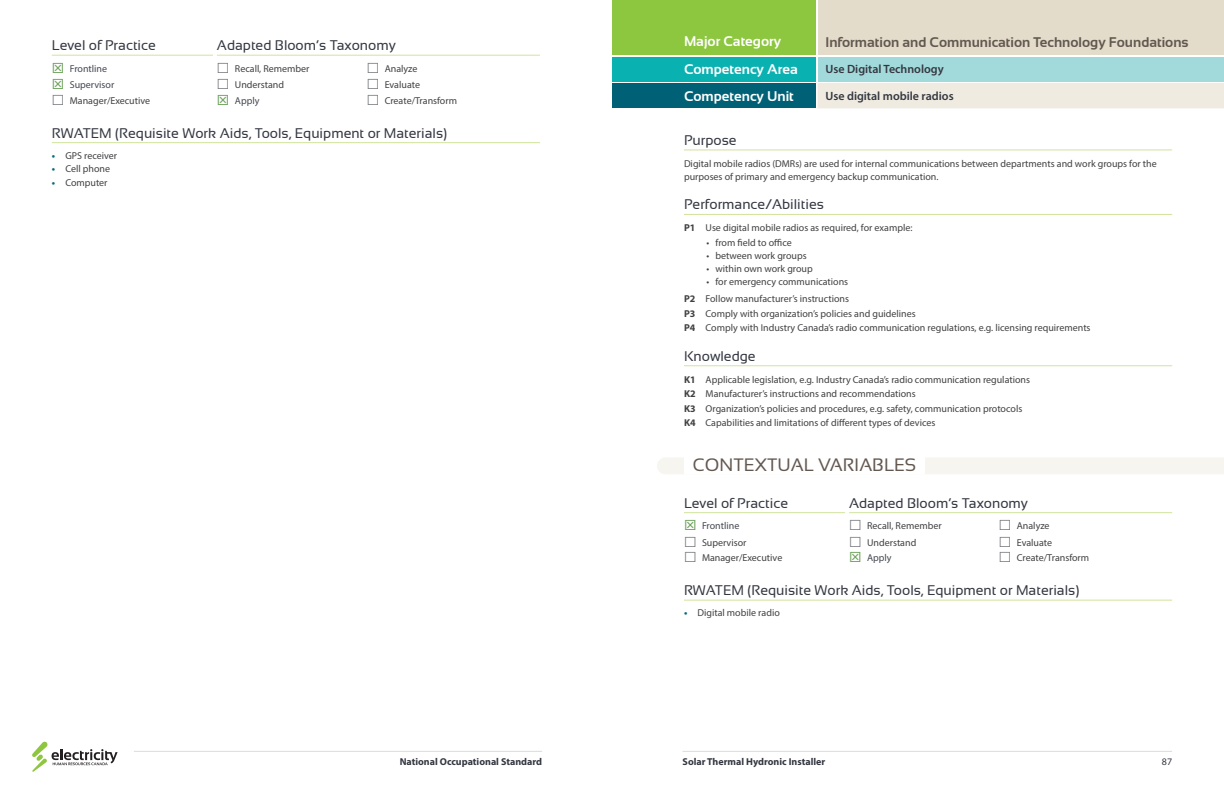
<style>
.page{position:relative;width:1224px;height:792px;background:#fff}
.page>*{position:absolute;margin:0;border:0;box-sizing:border-box;transform-origin:0 0}
.H1___Contextual_Vari{font:18px "Sansation";color:#635850}
.t1{font:14px "Sansation";color:#343741}
.Major_Cat_w_Shading{font:700 14px "Sansation";color:#635850}
.Competency_Area{font:700 14px "Sansation";color:#fff}
.Competency_Unit{font:700 14px "Sansation";color:#fff}
.Column_Header_with_S{font:700 14px "Sansation";color:#fff}
.Col_2_x_beige_shadin{font:600 12px "Myriad Pro";color:#343741}
.Col_2_w_Shading_-_Le{font:600 12px "Myriad Pro";color:#343741}
.Paragraph_Body_Copy{font:10px/13px "Myriad Pro";color:#414042}
.t2{font:700 10px "Myriad Pro";color:#343741}
.t3{font:10px "Myriad Pro";color:#434750}
.t4{font:10px "Myriad Pro";color:#343741}
.s1{font-weight:700;color:#086a7f}
.s2{font-weight:700}
</style>
<div class="page">
<svg style="left:32px;top:742px;width:86px;height:30px"></svg>
<hr style="left:683px;top:751px;width:489px;height:1px;background:#dedad7">
<hr style="left:134px;top:751px;width:408px;height:1px;background:#dedad7">
<hr style="left:52px;top:142px;width:488px;height:1px;background:#d1e39b">
<hr style="left:52px;top:55px;width:161px;height:1px;background:#d1e39b">
<hr style="left:217px;top:55px;width:323px;height:1px;background:#d1e39b">
<hr style="left:684px;top:149px;width:488px;height:1px;background:#d1e39b">
<hr style="left:684px;top:214px;width:488px;height:1px;background:#d1e39b">
<hr style="left:684px;top:365px;width:488px;height:1px;background:#d1e39b">
<div style="left:657px;top:458px;width:567px;height:16px;background:#f7f5f0"></div>
<div style="left:684px;top:457px;width:241px;height:18px;background:#fff"></div>
<hr style="left:684px;top:600px;width:488px;height:1px;background:#d1e39b">
<svg style="left:815px;top:38px;width:1px;height:17px"></svg>
<div style="left:612px;top:0;width:203px;height:54px;background:#8dc63f"></div>
<div style="left:818px;top:0;width:406px;height:54px;background:#e4dcca"></div>
<div style="left:612px;top:57px;width:203px;height:24px;background:#0ab1b1"></div>
<div style="left:818px;top:57px;width:406px;height:25px;background:#a2dadb"></div>
<div style="left:612px;top:84px;width:203px;height:24px;background:#006176"></div>
<div style="left:818px;top:83px;width:406px;height:25px;background:#efebe1"></div>
<hr style="left:684px;top:512px;width:161px;height:1px;background:#d1e39b">
<hr style="left:849px;top:512px;width:323px;height:1px;background:#d1e39b">
<h2 class="t1" style="left:52px;top:38px;width:106px">Level of Practice</h2>
<h2 class="t1" style="left:217px;top:38px;width:180px">Adapted Bloom’s Taxonomy</h2>
<p class="t3" style="left:70px;top:62px;width:39px">Frontline</p>
<p class="Paragraph_Body_Copy" style="left:235px;top:62px;width:76px">Recall, Remember</p>
<p class="Paragraph_Body_Copy" style="left:385px;top:62px;width:34px">Analyze</p>
<p class="t3" style="left:70px;top:79px;width:46px">Supervisor</p>
<p class="Paragraph_Body_Copy" style="left:235px;top:78px;width:51px">Understand</p>
<p class="Paragraph_Body_Copy" style="left:385px;top:78px;width:37px">Evaluate</p>
<p class="Paragraph_Body_Copy" style="left:70px;top:94px;width:82px">Manager/Executive</p>
<p class="t3" style="left:235px;top:94px;width:26px">Apply</p>
<p class="Paragraph_Body_Copy" style="left:385px;top:94px;width:74px">Create/Transform</p>
<h2 class="t1" style="left:52px;top:125px;width:397px">RWATEM (Requisite Work Aids, Tools, Equipment or Materials)</h2>
<p class="Paragraph_Body_Copy" style="left:52px;top:149px;width:67px"><span class="s1">•</span> GPS receiver</p>
<p class="Paragraph_Body_Copy" style="left:52px;top:162px;width:60px"><span class="s1">•</span> Cell phone</p>
<p class="Paragraph_Body_Copy" style="left:52px;top:176px;width:57px"><span class="s1">•</span> Computer</p>
<p class="Column_Header_with_S" style="left:684px;top:34px;width:99px">Major Category</p>
<p class="Major_Cat_w_Shading" style="left:825px;top:35px;width:365px">Information and Communication Technology Foundations</p>
<p class="Competency_Area" style="left:684px;top:61px;width:115px">Competency Area</p>
<p class="Col_2_w_Shading_-_Le" style="left:825px;top:61px;width:120px">Use Digital Technology</p>
<p class="Competency_Unit" style="left:684px;top:88px;width:111px">Competency Unit</p>
<p class="Col_2_x_beige_shadin" style="left:825px;top:88px;width:130px">Use digital mobile radios</p>
<h2 class="t1" style="left:684px;top:132px;width:54px">Purpose</h2>
<p class="Paragraph_Body_Copy" style="left:684px;top:157px;width:474px">Digital mobile radios (DMRs) are used for internal communications between departments and work groups for the purposes of primary and emergency backup communication.</p>
<h2 class="t1" style="left:684px;top:197px;width:142px">Performance/Abilities</h2>
<p class="Paragraph_Body_Copy" style="left:684px;top:221px;width:230px"><span class="s2">P1</span> Use digital mobile radios as required, for example:</p>
<p class="Paragraph_Body_Copy" style="left:706px;top:236px;width:87px">• from field to office</p>
<p class="Paragraph_Body_Copy" style="left:706px;top:249px;width:102px">• between work groups</p>
<p class="Paragraph_Body_Copy" style="left:706px;top:262px;width:108px">• within own work group</p>
<p class="Paragraph_Body_Copy" style="left:706px;top:275px;width:143px">• for emergency communications</p>
<p class="Paragraph_Body_Copy" style="left:684px;top:292px;width:167px"><span class="s2">P2</span> Follow manufacturer’s instructions</p>
<p class="Paragraph_Body_Copy" style="left:684px;top:307px;width:233px"><span class="s2">P3</span> Comply with organization’s policies and guidelines</p>
<p class="Paragraph_Body_Copy" style="left:684px;top:321px;width:408px"><span class="s2">P4</span> Comply with Industry Canada’s radio communication regulations, e.g. licensing requirements</p>
<h2 class="t1" style="left:684px;top:348px;width:73px">Knowledge</h2>
<p class="Paragraph_Body_Copy" style="left:684px;top:373px;width:348px"><span class="s2">K1</span> Applicable legislation, e.g. Industry Canada’s radio communication regulations</p>
<p class="Paragraph_Body_Copy" style="left:684px;top:387px;width:233px"><span class="s2">K2</span> Manufacturer’s instructions and recommendations</p>
<p class="Paragraph_Body_Copy" style="left:684px;top:402px;width:340px"><span class="s2">K3</span> Organization’s policies and procedures, e.g. safety, communication protocols</p>
<p class="Paragraph_Body_Copy" style="left:684px;top:416px;width:253px"><span class="s2">K4</span> Capabilities and limitations of different types of devices</p>
<h1 class="H1___Contextual_Vari" style="left:693px;top:454px;width:225px">CONTEXTUAL VARIABLES</h1>
<h2 class="t1" style="left:684px;top:495px;width:106px">Level of Practice</h2>
<h2 class="t1" style="left:849px;top:495px;width:180px">Adapted Bloom’s Taxonomy</h2>
<p class="t3" style="left:702px;top:520px;width:39px">Frontline</p>
<p class="Paragraph_Body_Copy" style="left:867px;top:519px;width:76px">Recall, Remember</p>
<p class="Paragraph_Body_Copy" style="left:1017px;top:519px;width:34px">Analyze</p>
<p class="Paragraph_Body_Copy" style="left:702px;top:536px;width:46px">Supervisor</p>
<p class="Paragraph_Body_Copy" style="left:867px;top:536px;width:51px">Understand</p>
<p class="Paragraph_Body_Copy" style="left:1017px;top:536px;width:37px">Evaluate</p>
<p class="Paragraph_Body_Copy" style="left:702px;top:551px;width:82px">Manager/Executive</p>
<p class="t3" style="left:867px;top:552px;width:26px">Apply</p>
<p class="Paragraph_Body_Copy" style="left:1017px;top:551px;width:74px">Create/Transform</p>
<h2 class="t1" style="left:684px;top:582px;width:397px">RWATEM (Requisite Work Aids, Tools, Equipment or Materials)</h2>
<p class="Paragraph_Body_Copy" style="left:684px;top:606px;width:97px"><span class="s1">•</span> Digital mobile radio</p>
<p class="t2" style="left:400px;top:755px;width:144px">National Occupational Standard</p>
<p class="t2" style="left:683px;top:755px;width:144px">Solar Thermal Hydronic Installer</p>
<p class="t4" style="left:1162px;top:756px;width:12px">87</p>
</div>
